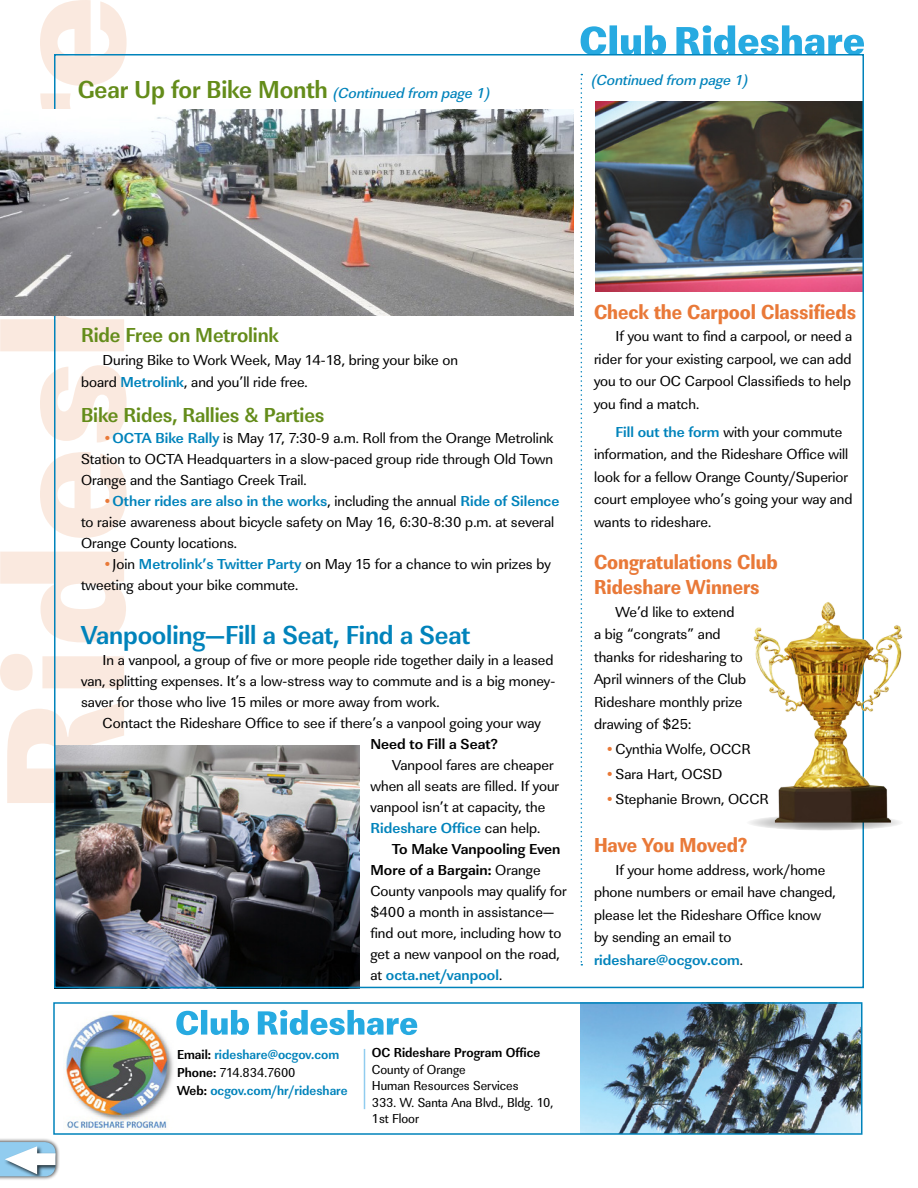
<style>
.page{position:relative;width:918px;height:1188px;background:#fff}
.page>*{position:absolute;margin:0;border:0;box-sizing:border-box;transform-origin:0 0}
.t1{font:27px "URW Linear T Bold Narr";letter-spacing:-.005em;color:#0083bb}
.t2{font:21px/25.2px "URW Linear T Extr Bold Extr Narr";letter-spacing:-.005em;color:#e97938}
.t3{font:21px "URW Linear T Bold Narr";letter-spacing:-.005em;color:#648c1a}
.t4{font:15px/22.5px "URW Linear T";color:#000}
.t5{font:15px "URW Linear T Medi Obli";color:#0083bb}
.t6{font:700 15px "URW Linear T";color:#000}
.t7{font:13.5px/16.5px "URW Linear T Regu Narr";color:#000}
.t8{font:13.5px "URW Linear T Bold Narr";color:#0083bb}
.t9{font:13.5px "URW Linear T Bold Narr";color:#000}
.s1{font-family:"URW Linear T Bold Narr";font-size:25.5px;color:#648c1a}
.s2{font-weight:700;color:#0083bb}
.s3{color:#e97938}
.s4{font-weight:700}
.s5{color:#000}
.s6{font-family:"URW Linear T Bold Narr"}
</style>
<div class="page">
<img style="left:595px;top:102px;width:266px;height:190px">
<svg style="left:0;top:0;width:127px;height:803px"></svg>
<img style="left:57px;top:745px;width:303px;height:240px">
<svg style="left:176px;top:1010px;width:241px;height:25px"></svg>
<svg style="left:581px;top:25px;width:283px;height:29px"></svg>
<img style="left:580px;top:1005px;width:279px;height:127px">
<div style="left:53px;top:1002px;width:809px;height:133px;border:2px solid #0083bb"></div>
<svg style="left:581px;top:74px;width:1px;height:892px"></svg>
<img style="left:64px;top:1014px;width:110px;height:116px">
<hr style="left:364px;top:1049px;width:1px;height:60px;background:#91ccef">
<div style="left:0;top:1137px;width:60px;height:44px;background:#000;opacity:.75"></div>
<svg style="left:0;top:1142px;width:56px;height:34px"></svg>
<svg style="left:746px;top:815px;width:158px;height:16px"></svg>
<img style="left:746px;top:571px;width:158px;height:252px">
<img style="left:0;top:109px;width:573px;height:206px">
<p class="t5" style="left:78px;top:85px;width:414px"><span class="s1">Gear Up for Bike Month</span> (Continued from page 1)</p>
<p class="t5" style="left:592px;top:71px;width:158px">(Continued from page 1)</p>
<h2 class="t3" style="left:81px;top:323px;width:200px">Ride Free on Metrolink</h2>
<p class="t4" style="left:81px;top:349px;width:379px;text-indent:22px">During Bike to Work Week, May 14-18, bring your bike on board <span class="s2">Metrolink</span>, and you’ll ride free.</p>
<h2 class="t3" style="left:81px;top:402px;width:245px">Bike Rides, Rallies &amp; Parties</h2>
<p class="t4" style="left:81px;top:427px;width:474px;line-height:21px;text-align:justify;text-indent:22px"><span class="s3">•</span><span class="s2">OCTA Bike Rally</span> is May 17, 7:30-9 a.m. Roll from the Orange Metrolink Station to OCTA Headquarters in a slow-paced group ride through Old Town Orange and the Santiago Creek Trail.</p>
<p class="t4" style="left:81px;top:490px;width:480px;line-height:21px;text-indent:22px"><span class="s3">•</span><span class="s2">Other rides are also in the works</span>, including the annual <span class="s2">Ride of Silence </span>to raise awareness about bicycle safety on May 16, 6:30-8:30 p.m. at several<br>Orange County locations.</p>
<p class="t4" style="left:81px;top:553px;width:471px;line-height:21px;text-indent:22px"><span class="s3">•</span>Join <span class="s2">Metrolink’s Twitter Party</span> on May 15 for a chance to win prizes by tweeting about your bike commute.</p>
<h1 class="t1" style="left:81px;top:619px;width:391px">Vanpooling—Fill a Seat, Find a Seat</h1>
<p class="t4" style="left:81px;top:649px;width:476px;line-height:21px;text-align:justify;text-indent:22px">In a vanpool, a group of five or more people ride together daily in a leased van, splitting expenses. It’s a low-stress way to commute and is a big money&shy;saver for those who live 15 miles or more away from work.</p>
<p class="t4" style="left:103px;top:712px;width:440px">Contact the Rideshare Office to see if there’s a vanpool going your way</p>
<p class="t6" style="left:370px;top:735px;width:129px">Need to Fill a Seat?</p>
<p class="t4" style="left:370px;top:754px;width:190px;line-height:21px;text-indent:22px">Vanpool fares are cheaper when all seats are filled. If your vanpool isn’t at capacity, the<br><span class="s2">Rideshare Office</span> can help.</p>
<p class="t4" style="left:370px;top:838px;width:198px;line-height:21px;text-indent:22px"><span class="s4">To Make Vanpooling Even<br>More of a Bargain:</span> Orange<br>County vanpools may qualify for $400 a month in assistance— find out more, including how to get a new vanpool on the road, at <span class="s2">octa.net/vanpool</span>.</p>
<p class="t8" style="left:177px;top:1047px;width:164px"><span class="s5">Email:</span> rideshare@ocgov.com</p>
<p class="t7" style="left:177px;top:1065px;width:120px"><span class="s6">Phone:</span> 714.834.7600</p>
<p class="t8" style="left:177px;top:1083px;width:172px"><span class="s5">Web:</span> ocgov.com/hr/rideshare</p>
<p class="t9" style="left:372px;top:1045px;width:170px">OC Rideshare Program Office</p>
<p class="t7" style="left:372px;top:1061px;width:183px">County of Orange<br>Human Resources Services<br>333. W. Santa Ana Blvd., Bldg. 10,<br>1st Floor</p>
<h2 class="t2" style="left:594px;top:299px;width:264px">Check the Carpool Classifieds</h2>
<p class="t4" style="left:594px;top:325px;width:260px;text-align:justify;text-indent:22px">If you want to find a carpool, or need a rider for your existing carpool, we can add you to our OC Carpool Classifieds to help you find a match.</p>
<p class="t4" style="left:594px;top:421px;width:260px;text-indent:22px"><span class="s2">Fill out the form</span> with your commute information, and the Rideshare Office will look for a fellow Orange County/Superior court employee who’s going your way and wants to rideshare.</p>
<h2 class="t2" style="left:594px;top:550px;width:185px">Congratulations Club<br>Rideshare Winners</h2>
<p class="t4" style="left:594px;top:601px;width:154px;text-indent:22px">We’d like to extend<br>a big “congrats” and thanks for ridesharing to<br>April winners of the Club<br>Rideshare monthly prize drawing of $25:</p>
<p class="t4" style="left:605px;top:738px;width:147px"><span class="s3">•</span>Cynthia Wolfe, OCCR</p>
<p class="t4" style="left:605px;top:763px;width:119px"><span class="s3">•</span>Sara Hart, OCSD</p>
<p class="t4" style="left:605px;top:788px;width:166px"><span class="s3">•</span>Stephanie Brown, OCCR</p>
<h2 class="t2" style="left:594px;top:833px;width:155px">Have You Moved?</h2>
<p class="t4" style="left:594px;top:858px;width:243px;text-indent:22px">If your home address, work/home phone numbers or email have changed, please let the Rideshare Office know by sending an email to <span class="s2">rideshare@ocgov.com</span>.</p>
</div>
